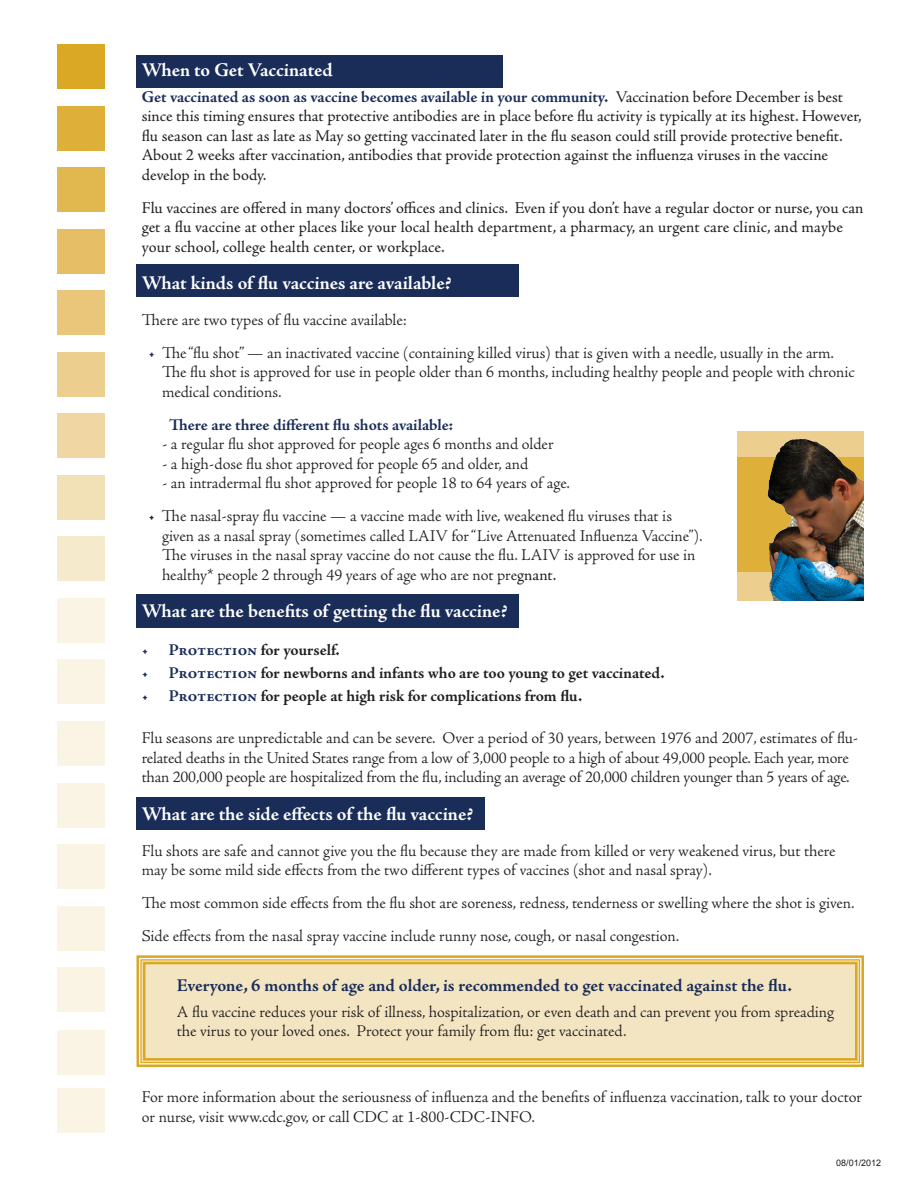
<style>
.page{position:relative;width:918px;height:1188px;background:#fff}
.page>*{position:absolute;margin:0;border:0;box-sizing:border-box;transform-origin:0 0}
.B1__Body_Text{font:700 19.5px "Adobe Jenson Pro";letter-spacing:-.005em;color:#fff}
.H2__Second_Level_Hea{font:700 19.5px "Adobe Jenson Pro";letter-spacing:-.01em;color:#fff}
.H3__Third_Level_Head{font:700 18px "Adobe Jenson Pro";letter-spacing:-.005em;color:#1a2d59}
.B1__Body_Text-2{font:300 16.5px/19.5px "Adobe Jenson Pro";letter-spacing:-.005em;color:#231f20}
.B1__Body_Text-3{font:16.5px/19.5px "Adobe Jenson Pro";color:#231f20}
.t1{font:700 16.5px "Adobe Jenson Pro";letter-spacing:-.005em;color:#231f20}
.B1__Body_Text-4{font:700 16.5px "Adobe Jenson Pro";letter-spacing:-.005em;color:#1a2d59}
.B1__Body_Text-5{font:9px "Arial";color:#231f20}
.s1{font-weight:700;color:#1a2d59}
.s2{font-weight:400;color:#1a2d59}
.s3{font-weight:400}
.s4{color:#1a2d59}
</style>
<div class="page">
<div style="left:738px;top:432px;width:126px;height:169px;background:#eccf8e"></div>
<div style="left:58px;top:537px;width:47px;height:44px;background:#f6eacd"></div>
<div style="left:58px;top:44px;width:47px;height:45px;background:#dba825"></div>
<div style="left:58px;top:229px;width:47px;height:45px;background:#e5be66"></div>
<div style="left:58px;top:414px;width:47px;height:44px;background:#f0d6a2"></div>
<div style="left:58px;top:106px;width:47px;height:44px;background:#dfb039"></div>
<div style="left:738px;top:457px;width:126px;height:114px;background:#dfb039"></div>
<div style="left:58px;top:291px;width:47px;height:44px;background:#e9c67a"></div>
<div style="left:58px;top:475px;width:47px;height:45px;background:#f2e0b7"></div>
<div style="left:58px;top:167px;width:47px;height:45px;background:#e1b850"></div>
<div style="left:58px;top:352px;width:47px;height:45px;background:#eccf8e"></div>
<div style="left:58px;top:598px;width:47px;height:45px;background:#faf4e5"></div>
<div style="left:58px;top:660px;width:47px;height:44px;background:#faf4e5"></div>
<div style="left:58px;top:721px;width:47px;height:45px;background:#faf4e5"></div>
<div style="left:58px;top:784px;width:47px;height:44px;background:#faf4e5"></div>
<div style="left:58px;top:844px;width:47px;height:45px;background:#faf4e5"></div>
<div style="left:58px;top:907px;width:47px;height:44px;background:#faf4e5"></div>
<div style="left:58px;top:967px;width:47px;height:45px;background:#faf4e5"></div>
<div style="left:58px;top:1030px;width:47px;height:45px;background:#faf4e5"></div>
<div style="left:58px;top:1088px;width:47px;height:45px;background:#faf4e5"></div>
<div style="left:136px;top:55px;width:367px;height:33px;background:#1a2d59"></div>
<div style="left:136px;top:265px;width:383px;height:32px;background:#1a2d59"></div>
<div style="left:136px;top:594px;width:383px;height:33px;background:#1a2d59"></div>
<img style="left:764px;top:439px;width:100px;height:162px">
<div style="left:136px;top:797px;width:349px;height:32px;background:#1a2d59"></div>
<svg style="left:136px;top:955px;width:728px;height:112px"></svg>
<div style="left:140px;top:959px;width:720px;height:104px;border:1px solid #dba825"></div>
<div style="left:143px;top:962px;width:715px;height:99px;border:3px solid #dba825"></div>
<p class="H2__Second_Level_Hea" style="left:142px;top:59px;width:192px">When to Get Vaccinated</p>
<p class="B1__Body_Text-3" style="left:142px;top:87px;width:722px"><span class="s1">Get vaccinated as soon as vaccine becomes available in your community.</span> Vaccination before December is best since this timing ensures that protective antibodies are in place before flu activity is typically at its highest. However, flu season can last as late as May so getting vaccinated later in the flu season could still provide protective benefit.<br>About 2 weeks after vaccination, antibodies that provide protection against the influenza viruses in the vaccine develop in the body.</p>
<p class="B1__Body_Text-3" style="left:142px;top:198px;width:723px">Flu vaccines are offered in many doctors’ offices and clinics. Even if you don’t have a regular doctor or nurse, you can get a flu vaccine at other places like your local health department, a pharmacy, an urgent care clinic, and maybe your school, college health center, or workplace.</p>
<p class="H2__Second_Level_Hea" style="left:142px;top:272px;width:311px">What kinds of flu vaccines are available?</p>
<p class="B1__Body_Text-2" style="left:142px;top:310px;width:267px">There are two types of flu vaccine available:</p>
<p class="B1__Body_Text-2" style="left:162px;top:343px;width:694px;text-indent:-14px"><span class="s2">•</span> The “flu shot” — an inactivated vaccine (containing killed virus) that is given with a needle, usually in the arm.<br>The flu shot is approved for use in people older than 6 months, including healthy people and people with chronic medical conditions.</p>
<p class="B1__Body_Text-4" style="left:169px;top:415px;width:285px">There are three different flu shots available:</p>
<p class="B1__Body_Text-2" style="left:162px;top:435px;width:393px">- a regular flu shot approved for people ages 6 months and older</p>
<p class="B1__Body_Text-2" style="left:162px;top:454px;width:368px">- a high-dose flu shot approved for people 65 and older, and</p>
<p class="B1__Body_Text-2" style="left:162px;top:474px;width:409px">- an intradermal flu shot approved for people 18 to 64 years of age.</p>
<p class="B1__Body_Text-2" style="left:162px;top:507px;width:542px;text-indent:-14px">• The nasal-spray flu vaccine — a vaccine made with live, weakened flu viruses that is given as a nasal spray (sometimes called LAIV for “Live Attenuated Influenza Vaccine”).<br>The viruses in the nasal spray vaccine do not cause the flu. LAIV is approved for use in healthy* people 2 through 49 years of age who are not pre<span class="s3">gnant.</span></p>
<p class="B1__Body_Text" style="left:142px;top:600px;width:367px">What are the benefits of getting the flu vaccine?</p>
<p class="t1" style="left:142px;top:640px;width:200px"><span class="s2">•</span> <span class="s4">Protection</span> for yourself.</p>
<p class="t1" style="left:142px;top:663px;width:525px"><span class="s2">•</span> <span class="s4">Protection</span> for newborns and infants who are too young to get vaccinated.</p>
<p class="t1" style="left:142px;top:686px;width:442px"><span class="s2">•</span> <span class="s4">Protection</span> for people at high risk for complications from flu.</p>
<p class="B1__Body_Text-2" style="left:142px;top:729px;width:718px">Flu seasons are unpredictable and can be severe. Over a period of 30 years, between 1976 and 2007, estimates of flu&shy;related deaths in the United States range from a low of 3,000 people to a high of about 49,000 people. Each year, more than 200,000 people are hospitalized from the flu, including an average of 20,000 children younger than 5 years of age.</p>
<p class="B1__Body_Text" style="left:142px;top:802px;width:333px">What are the side effects of the flu vaccine?</p>
<p class="B1__Body_Text-2" style="left:142px;top:841px;width:695px">Flu shots are safe and cannot give you the flu because they are made from killed or very weakened virus, but there may be some mild side effects from the two different types of vaccines (shot and nasal spray).</p>
<p class="B1__Body_Text-2" style="left:142px;top:894px;width:714px">The most common side effects from the flu shot are soreness, redness, tenderness or swelling where the shot is given.</p>
<p class="B1__Body_Text-2" style="left:142px;top:927px;width:539px">Side effects from the nasal spray vaccine include runny nose, cough, or nasal congestion.</p>
<p class="H3__Third_Level_Head" style="left:177px;top:975px;width:617px">Everyone, 6 months of age and older, is recommended to get vaccinated against the flu.</p>
<p class="B1__Body_Text-2" style="left:177px;top:1002px;width:659px">A flu vaccine reduces your risk of illness, hospitalization, or even death and can prevent you from spreading the virus to your loved ones. Protect your family from flu: get vaccinated.</p>
<p class="B1__Body_Text-2" style="left:142px;top:1088px;width:722px">For more information about the seriousness of influenza and the benefits of influenza vaccination, talk to your doctor or nurse, visit www.cdc.gov, or call CDC at 1-800-CDC-INFO.</p>
<p class="B1__Body_Text-5" style="left:836px;top:1157px;width:47px">08/01/2012</p>
</div>
